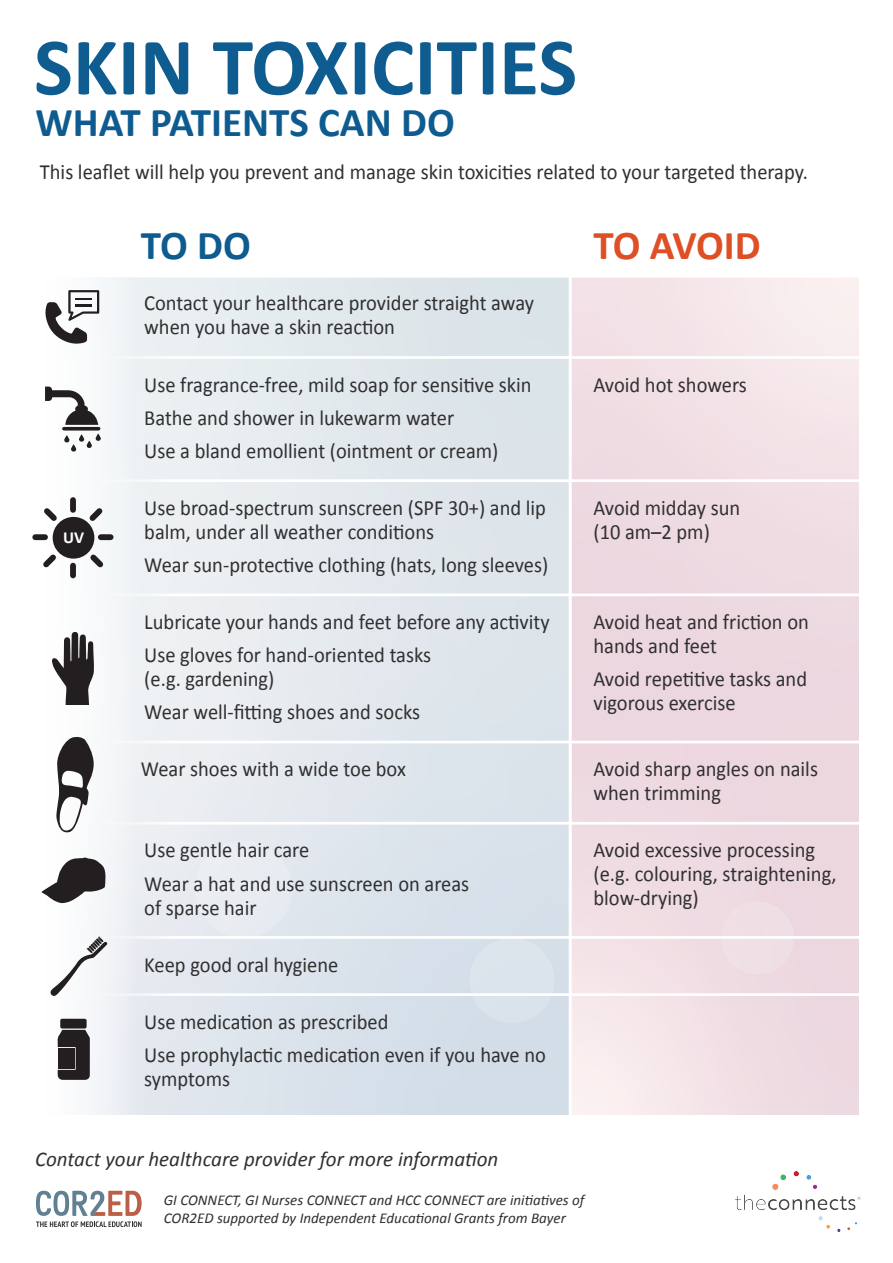
<style>
.page{position:relative;width:893px;height:1263px;background:#fff}
.page>*{position:absolute;margin:0;border:0;box-sizing:border-box;transform-origin:0 0}
.t1{font:700 82.2px "Calibri";color:#0f5c90}
.t2{font:700 41.1px "Calibri";color:#0e5b90}
.t3{font:700 41.1px "Calibri";letter-spacing:-.02em;color:#de4f25}
.t4{font:21.75px/24px "Calibri";color:#313031;scale:.95 1}
.t5{font:italic 21px "Calibri";color:#313031}
.t6{font:700 16.95px "Calibri";color:#fff}
.t7{font:italic 15px/18px "Calibri";color:#313031}
</style>
<div class="page">
<svg style="left:572px;top:278px;width:287px;height:837px;background:#f0dee4"></svg>
<div style="left:34px;top:278px;width:536px;height:842px;background:linear-gradient(to right,#f5f7f9,#d5dfe6)"></div>
<svg style="left:34px;top:623px;width:760px;height:400px;background:#e6e4eb"></svg>
<svg style="left:36px;top:1191px;width:106px;height:36px"></svg>
<img style="left:735px;top:1171px;width:126px;height:61px">
<svg style="left:45px;top:290px;width:54px;height:54px"></svg>
<svg style="left:45px;top:387px;width:56px;height:65px"></svg>
<div style="left:53px;top:517px;width:41px;height:42px;background:#231f20;border-radius:50%"></div>
<div style="left:101px;top:534px;width:10px;height:6px;background:#231f20"></div>
<div style="left:35px;top:534px;width:10px;height:6px;background:#231f20"></div>
<svg style="left:84px;top:503px;width:24px;height:23px"></svg>
<svg style="left:38px;top:549px;width:23px;height:24px"></svg>
<div style="left:70px;top:500px;width:6px;height:10px;background:#231f20"></div>
<div style="left:70px;top:566px;width:6px;height:9px;background:#231f20"></div>
<svg style="left:39px;top:503px;width:23px;height:23px"></svg>
<svg style="left:85px;top:549px;width:24px;height:24px"></svg>
<svg style="left:52px;top:632px;width:42px;height:73px"></svg>
<svg style="left:56px;top:736px;width:38px;height:97px"></svg>
<svg style="left:41px;top:857px;width:65px;height:46px"></svg>
<svg style="left:58px;top:1019px;width:32px;height:61px;background:#383536"></svg>
<svg style="left:50px;top:939px;width:58px;height:58px"></svg>
<hr style="left:569px;top:276px;width:3px;height:849px;background:#fff">
<hr style="left:0;top:479px;width:859px;height:3px;background:#fff">
<hr style="left:0;top:356px;width:859px;height:3px;background:#fff">
<hr style="left:0;top:593px;width:859px;height:3px;background:#fff">
<hr style="left:0;top:741px;width:859px;height:2px;background:#fff">
<hr style="left:0;top:822px;width:859px;height:3px;background:#fff">
<hr style="left:0;top:936px;width:859px;height:3px;background:#fff">
<hr style="left:0;top:993px;width:859px;height:3px;background:#fff">
<h1 class="t1" style="left:34px;top:9px;width:545px">SKIN TOXICITIES</h1>
<h2 class="t2" style="left:36px;top:93px;width:421px">WHAT PATIENTS CAN DO</h2>
<p class="t4" style="left:40px;top:159px;width:810px">This leaflet will help you prevent and manage skin toxicities related to your targeted therapy.</p>
<p class="t6" style="left:63px;top:525px;width:22px">UV</p>
<h2 class="t2" style="left:141px;top:216px;width:111px">TO DO</h2>
<h2 class="t3" style="left:593px;top:216px;width:169px">TO AVOID</h2>
<p class="t4" style="left:144px;top:291px;width:412px">Contact your healthcare provider straight away when you have a skin reaction</p>
<p class="t4" style="left:144px;top:372px;width:409px">Use fragrance-free, mild soap for sensitive skin</p>
<p class="t4" style="left:593px;top:372px;width:163px">Avoid hot showers</p>
<p class="t4" style="left:144px;top:400px;width:374px;line-height:33px">Bathe and shower in lukewarm water<br>Use a bland emollient (ointment or cream)</p>
<p class="t4" style="left:593px;top:495px;width:156px">Avoid midday sun (10 am–2 pm)</p>
<p class="t4" style="left:144px;top:495px;width:424px">Use broad-spectrum sunscreen (SPF 30+) and lip balm, under all weather conditions</p>
<p class="t4" style="left:144px;top:552px;width:427px">Wear sun-protective clothing (hats, long sleeves)</p>
<p class="t4" style="left:144px;top:605px;width:428px;line-height:33px">Lubricate your hands and feet before any activity<br>Use gloves for hand-oriented tasks</p>
<p class="t4" style="left:144px;top:662px;width:292px;line-height:33px">(e.g. gardening)<br>Wear well-fitting shoes and socks</p>
<p class="t4" style="left:141px;top:756px;width:281px">Wear shoes with a wide toe box</p>
<p class="t4" style="left:144px;top:833px;width:344px;line-height:33px">Use gentle hair care<br>Wear a hat and use sunscreen on areas</p>
<p class="t4" style="left:144px;top:895px;width:120px">of sparse hair</p>
<p class="t4" style="left:144px;top:952px;width:206px">Keep good oral hygiene</p>
<p class="t4" style="left:144px;top:1004px;width:424px;line-height:33px">Use medication as prescribed<br>Use prophylactic medication even if you have no</p>
<p class="t4" style="left:144px;top:1066px;width:92px">symptoms</p>
<p class="t4" style="left:593px;top:609px;width:228px">Avoid heat and friction on hands and feet</p>
<p class="t4" style="left:593px;top:666px;width:226px">Avoid repetitive tasks and vigorous exercise</p>
<p class="t4" style="left:593px;top:756px;width:238px">Avoid sharp angles on nails when trimming</p>
<p class="t4" style="left:593px;top:838px;width:258px">Avoid excessive processing (e.g. colouring, straightening, blow-drying)</p>
<p class="t5" style="left:35px;top:1144px;width:465px">Contact your healthcare provider for more information</p>
<p class="t7" style="left:164px;top:1190px;width:422px">GI CONNECT, GI Nurses CONNECT and HCC CONNECT are initiatives of<br>COR2ED supported by Independent Educational Grants from Bayer</p>
</div>
